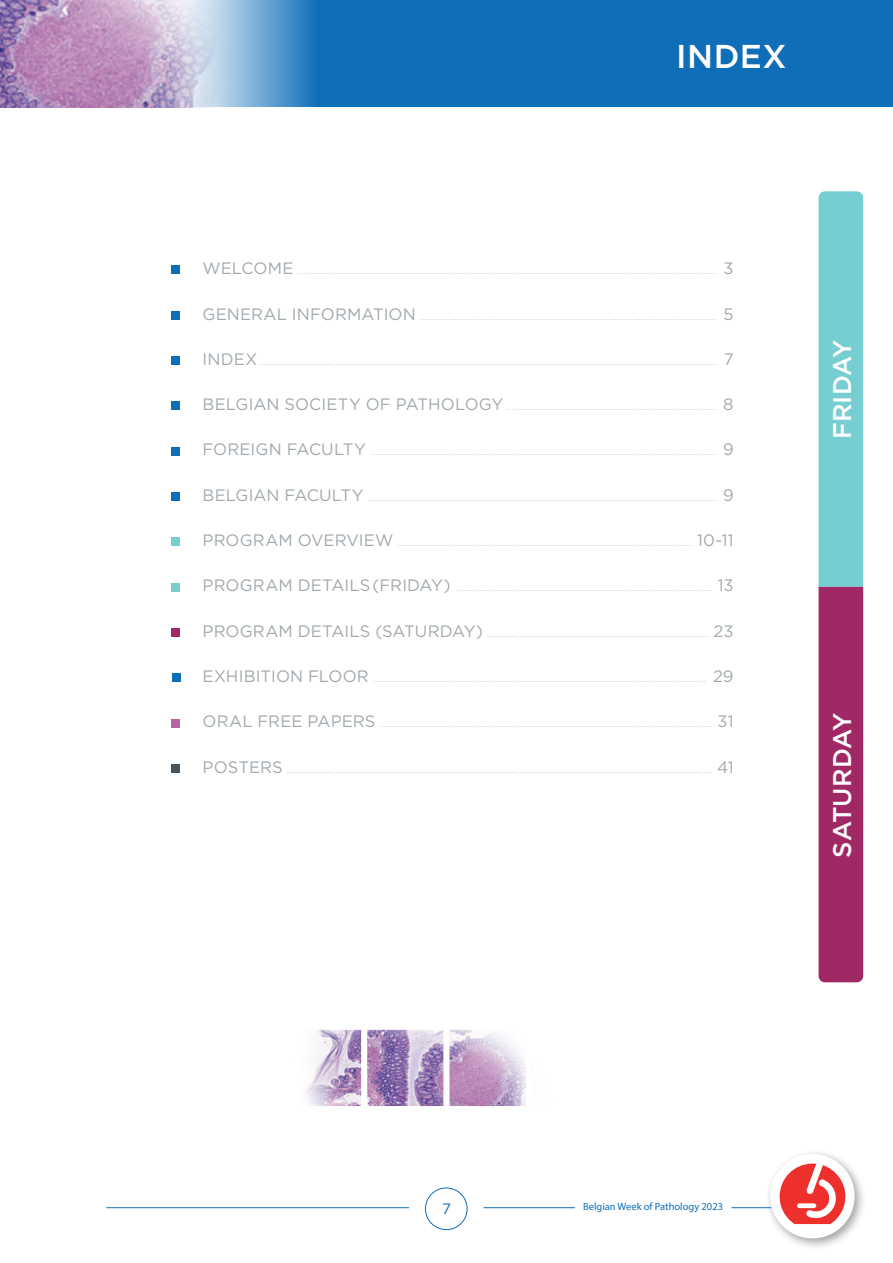
<style>
.page{position:relative;width:893px;height:1263px;background:#fff}
.page>*{position:absolute;margin:0;border:0;box-sizing:border-box;transform-origin:0 0}
.t1{font:500 33px "Gotham";letter-spacing:.015em;color:#fff}
.t2{font:500 25.5px "Gotham";letter-spacing:-.005em;color:#fff}
.t3{font:100 16.5px "Gotham";color:#a1a9ae}
.t4{font:15px "Gotham";color:#0f6eb8}
.t5{font:10.5px "Myriad Pro";color:#0f6eb8}
.s1{font-weight:400}
</style>
<div class="page">
<div style="left:425px;top:1188px;width:42px;height:42px;border:1px solid #0f6eb8;border-radius:50%"></div>
<hr style="left:106px;top:1207px;width:303px;height:1px;background:#0f6eb8">
<hr style="left:483px;top:1207px;width:92px;height:1px;background:#0f6eb8">
<hr style="left:731px;top:1207px;width:40px;height:1px;background:#0f6eb8">
<div style="left:0;top:0;width:893px;height:106px;background:#0f6eb8"></div>
<img style="left:0;top:0;width:316px;height:107px">
<svg style="left:819px;top:191px;width:44px;height:791px;background:#8b7a9b"></svg>
<img style="left:306px;top:1030px;width:220px;height:76px">
<div style="left:765px;top:1149px;width:102px;height:101px;background:#231f20;opacity:.41"></div>
<div style="left:770px;top:1154px;width:85px;height:84px;background:#fff;border-radius:50%"></div>
<svg style="left:780px;top:1163px;width:65px;height:61px"></svg>
<div style="left:171px;top:265px;width:9px;height:9px;background:#0f6eb8"></div>
<div style="left:171px;top:311px;width:9px;height:9px;background:#0f6eb8"></div>
<div style="left:171px;top:356px;width:9px;height:9px;background:#0f6eb8"></div>
<div style="left:171px;top:401px;width:9px;height:9px;background:#0f6eb8"></div>
<div style="left:171px;top:447px;width:9px;height:8px;background:#0f6eb8"></div>
<div style="left:171px;top:492px;width:9px;height:9px;background:#0f6eb8"></div>
<div style="left:171px;top:537px;width:9px;height:9px;background:#76cdd2"></div>
<div style="left:171px;top:583px;width:9px;height:8px;background:#76cdd2"></div>
<div style="left:171px;top:628px;width:9px;height:9px;background:#a02865"></div>
<div style="left:172px;top:673px;width:9px;height:9px;background:#0f6eb8"></div>
<div style="left:171px;top:719px;width:9px;height:8px;background:#b761a6"></div>
<div style="left:171px;top:764px;width:9px;height:9px;background:#45555f"></div>
<h1 class="t1" style="left:676px;top:35px;width:112px">INDEX</h1>
<p class="t3" style="left:203px;top:260px;width:533px"><span class="s1">WELCOME</span> ........................................................................................................................................................... <span class="s1">3</span></p>
<p class="t3" style="left:203px;top:305px;width:533px"><span class="s1">GENERAL INFORMATION</span> .............................................................................................................. <span class="s1">5</span></p>
<p class="t3" style="left:203px;top:350px;width:533px"><span class="s1">INDEX</span>......................................................................................................................................................................... <span class="s1">7</span></p>
<p class="t3" style="left:203px;top:395px;width:532px"><span class="s1">BELGIAN SOCIETY OF PATHOLOGY</span> .............................................................................. <span class="s1">8</span></p>
<p class="t3" style="left:203px;top:441px;width:532px"><span class="s1">FOREIGN FACULTY</span> ................................................................................................................................ <span class="s1">9</span></p>
<p class="t3" style="left:203px;top:486px;width:533px"><span class="s1">BELGIAN FACULTY</span> ................................................................................................................................. <span class="s1">9</span></p>
<p class="t3" style="left:203px;top:531px;width:532px"><span class="s1">PROGRAM OVERVIEW</span> ............................................................................................................. <span class="s1">10-11</span></p>
<p class="t3" style="left:203px;top:577px;width:533px"><span class="s1">PROGRAM DETAILS(FRIDAY)</span> .............................................................................................. <span class="s1">13</span></p>
<p class="t3" style="left:203px;top:622px;width:533px"><span class="s1">PROGRAM DETAILS (SATURDAY)</span> .................................................................................. <span class="s1">23</span></p>
<p class="t3" style="left:203px;top:667px;width:532px"><span class="s1">EXHIBITION FLOOR</span> ........................................................................................................................... <span class="s1">29</span></p>
<p class="t3" style="left:203px;top:713px;width:533px"><span class="s1">ORAL FREE PAPERS</span> ........................................................................................................................... <span class="s1">31</span></p>
<p class="t3" style="left:203px;top:758px;width:532px"><span class="s1">POSTERS</span> ............................................................................................................................................................. <span class="s1">41</span></p>
<h2 class="t2" style="left:825px;top:439px;width:101px;rotate:-90deg">FRIDAY</h2>
<h2 class="t2" style="left:825px;top:857px;width:147px;rotate:-90deg">SATURDAY</h2>
<p class="t4" style="left:442px;top:1198px;width:10px">7</p>
<p class="t5" style="left:583px;top:1200px;width:141px">Belgian Week of Pathology 2023</p>
</div>
